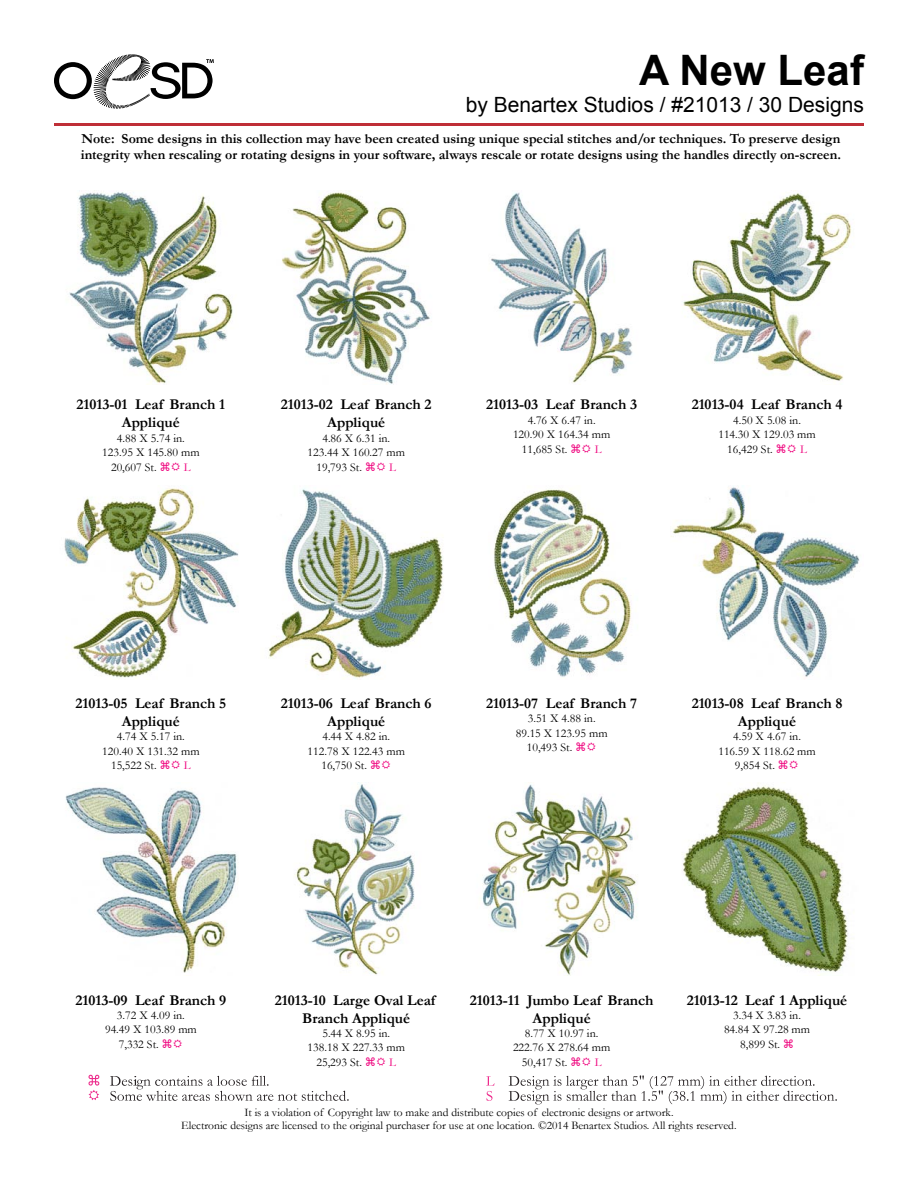
<style>
.page{position:relative;width:918px;height:1188px;background:#fff}
.page>*{position:absolute;margin:0;border:0;box-sizing:border-box;transform-origin:0 0}
.t1{font:700 42px "Arial";color:#000}
.t2{font:21px "Arial";color:#000}
.t3{font:700 15px/18px "Garamond";color:#000;text-align:center}
.t4{font:700 13.8px/16.6px "Garamond";color:#000}
.t5{font:12px "Garamond";color:#000}
.t6{font:12px "Garamond";color:#ef047e}
.t7{font:11.55px/13.8px "Garamond";color:#000;text-align:center}
</style>
<div class="page">
<svg style="left:54px;top:54px;width:160px;height:55px"></svg>
<hr style="left:54px;top:123px;width:810px;height:3px;background:#bf2f37">
<svg style="left:88px;top:1075px;width:11px;height:25px"></svg>
<svg style="left:110px;top:1076px;width:239px;height:25px"></svg>
<svg style="left:486px;top:1076px;width:9px;height:25px"></svg>
<svg style="left:509px;top:1075px;width:328px;height:29px"></svg>
<img style="left:69px;top:191px;width:164px;height:192px">
<img style="left:281px;top:191px;width:149px;height:193px">
<img style="left:268px;top:488px;width:176px;height:191px">
<img style="left:491px;top:193px;width:142px;height:190px">
<img style="left:683px;top:193px;width:169px;height:188px">
<img style="left:64px;top:488px;width:175px;height:190px">
<img style="left:65px;top:787px;width:172px;height:186px">
<img style="left:493px;top:489px;width:138px;height:188px">
<img style="left:482px;top:784px;width:154px;height:192px">
<img style="left:295px;top:784px;width:120px;height:191px">
<img style="left:670px;top:486px;width:190px;height:191px">
<img style="left:683px;top:783px;width:166px;height:193px">
<h1 class="t1" style="left:639px;top:42px;width:226px">A New Leaf</h1>
<h2 class="t2" style="left:466px;top:91px;width:400px">by Benartex Studios / #21013 / 30 Designs</h2>
<p class="t4" style="left:81px;top:130px;width:762px">Note: Some designs in this collection may have been created using unique special stitches and/or techniques. To preserve design integrity when rescaling or rotating designs in your software, always rescale or rotate designs using the handles directly on-screen.</p>
<p class="t3" style="left:77px;top:396px;width:150px">21013-01 Leaf Branch 1<br>Appliqué</p>
<p class="t5" style="left:117px;top:430px;width:69px">4.88 X 5.74 in.</p>
<p class="t5" style="left:102px;top:444px;width:99px">123.95 X 145.80 mm</p>
<p class="t5" style="left:111px;top:459px;width:47px">20,607 St.</p>
<p class="t6" style="left:184px;top:459px;width:8px">L</p>
<p class="t3" style="left:281px;top:396px;width:152px">21013-02 Leaf Branch 2<br>Appliqué</p>
<p class="t5" style="left:322px;top:430px;width:69px">4.86 X 6.31 in.</p>
<p class="t5" style="left:308px;top:444px;width:99px">123.44 X 160.27 mm</p>
<p class="t5" style="left:316px;top:459px;width:47px">19,793 St.</p>
<p class="t6" style="left:389px;top:459px;width:8px">L</p>
<p class="t3" style="left:486px;top:396px;width:152px">21013-03 Leaf Branch 3</p>
<p class="t5" style="left:528px;top:412px;width:69px">4.76 X 6.47 in.</p>
<p class="t5" style="left:513px;top:426px;width:99px">120.90 X 164.34 mm</p>
<p class="t5" style="left:522px;top:441px;width:47px">11,685 St.</p>
<p class="t6" style="left:595px;top:441px;width:8px">L</p>
<p class="t3" style="left:692px;top:396px;width:152px">21013-04 Leaf Branch 4</p>
<p class="t5" style="left:733px;top:412px;width:69px">4.50 X 5.08 in.</p>
<p class="t5" style="left:718px;top:426px;width:99px">114.30 X 129.03 mm</p>
<p class="t5" style="left:727px;top:441px;width:47px">16,429 St.</p>
<p class="t6" style="left:800px;top:441px;width:8px">L</p>
<p class="t3" style="left:76px;top:694px;width:152px">21013-05 Leaf Branch 5<br>Appliqué</p>
<p class="t5" style="left:117px;top:728px;width:69px">4.74 X 5.17 in.</p>
<p class="t5" style="left:102px;top:743px;width:99px">120.40 X 131.32 mm</p>
<p class="t5" style="left:111px;top:757px;width:47px">15,522 St.</p>
<p class="t6" style="left:184px;top:757px;width:8px">L</p>
<p class="t3" style="left:281px;top:694px;width:152px">21013-06 Leaf Branch 6<br>Appliqué</p>
<p class="t5" style="left:322px;top:728px;width:69px">4.44 X 4.82 in.</p>
<p class="t5" style="left:308px;top:743px;width:99px">112.78 X 122.43 mm</p>
<p class="t5" style="left:321px;top:757px;width:47px">16,750 St.</p>
<p class="t3" style="left:486px;top:694px;width:152px">21013-07 Leaf Branch 7</p>
<p class="t5" style="left:528px;top:710px;width:69px">3.51 X 4.88 in.</p>
<p class="t5" style="left:516px;top:725px;width:93px">89.15 X 123.95 mm</p>
<p class="t5" style="left:527px;top:739px;width:47px">10,493 St.</p>
<p class="t3" style="left:692px;top:694px;width:152px">21013-08 Leaf Branch 8<br>Appliqué</p>
<p class="t5" style="left:733px;top:728px;width:69px">4.59 X 4.67 in.</p>
<p class="t5" style="left:718px;top:743px;width:99px">116.59 X 118.62 mm</p>
<p class="t5" style="left:735px;top:757px;width:42px">9,854 St.</p>
<p class="t3" style="left:76px;top:991px;width:152px">21013-09 Leaf Branch 9</p>
<p class="t5" style="left:117px;top:1007px;width:69px">3.72 X 4.09 in.</p>
<p class="t5" style="left:105px;top:1021px;width:93px">94.49 X 103.89 mm</p>
<p class="t5" style="left:119px;top:1036px;width:42px">7,332 St.</p>
<p class="t3" style="left:275px;top:991px;width:162px">21013-10 Large Oval Leaf<br>Branch Appliqué</p>
<p class="t5" style="left:322px;top:1025px;width:69px">5.44 X 8.95 in.</p>
<p class="t5" style="left:308px;top:1039px;width:99px">138.18 X 227.33 mm</p>
<p class="t5" style="left:316px;top:1054px;width:47px">25,293 St.</p>
<p class="t6" style="left:389px;top:1054px;width:8px">L</p>
<p class="t3" style="left:470px;top:991px;width:185px">21013-11 Jumbo Leaf Branch<br>Appliqué</p>
<p class="t5" style="left:525px;top:1025px;width:75px">8.77 X 10.97 in.</p>
<p class="t5" style="left:513px;top:1039px;width:99px">222.76 X 278.64 mm</p>
<p class="t5" style="left:522px;top:1054px;width:47px">50,417 St.</p>
<p class="t6" style="left:595px;top:1054px;width:8px">L</p>
<p class="t3" style="left:687px;top:991px;width:162px">21013-12 Leaf 1 Appliqué</p>
<p class="t5" style="left:733px;top:1007px;width:69px">3.34 X 3.83 in.</p>
<p class="t5" style="left:724px;top:1021px;width:88px">84.84 X 97.28 mm</p>
<p class="t5" style="left:740px;top:1036px;width:42px">8,899 St.</p>
<p class="t7" style="left:181px;top:1105px;width:557px">It is a violation of Copyright law to make and distribute copies of electronic designs or artwork.<br>Electronic designs are licensed to the original purchaser for use at one location. ©2014 Benartex Studios. All rights reserved.</p>
</div>
